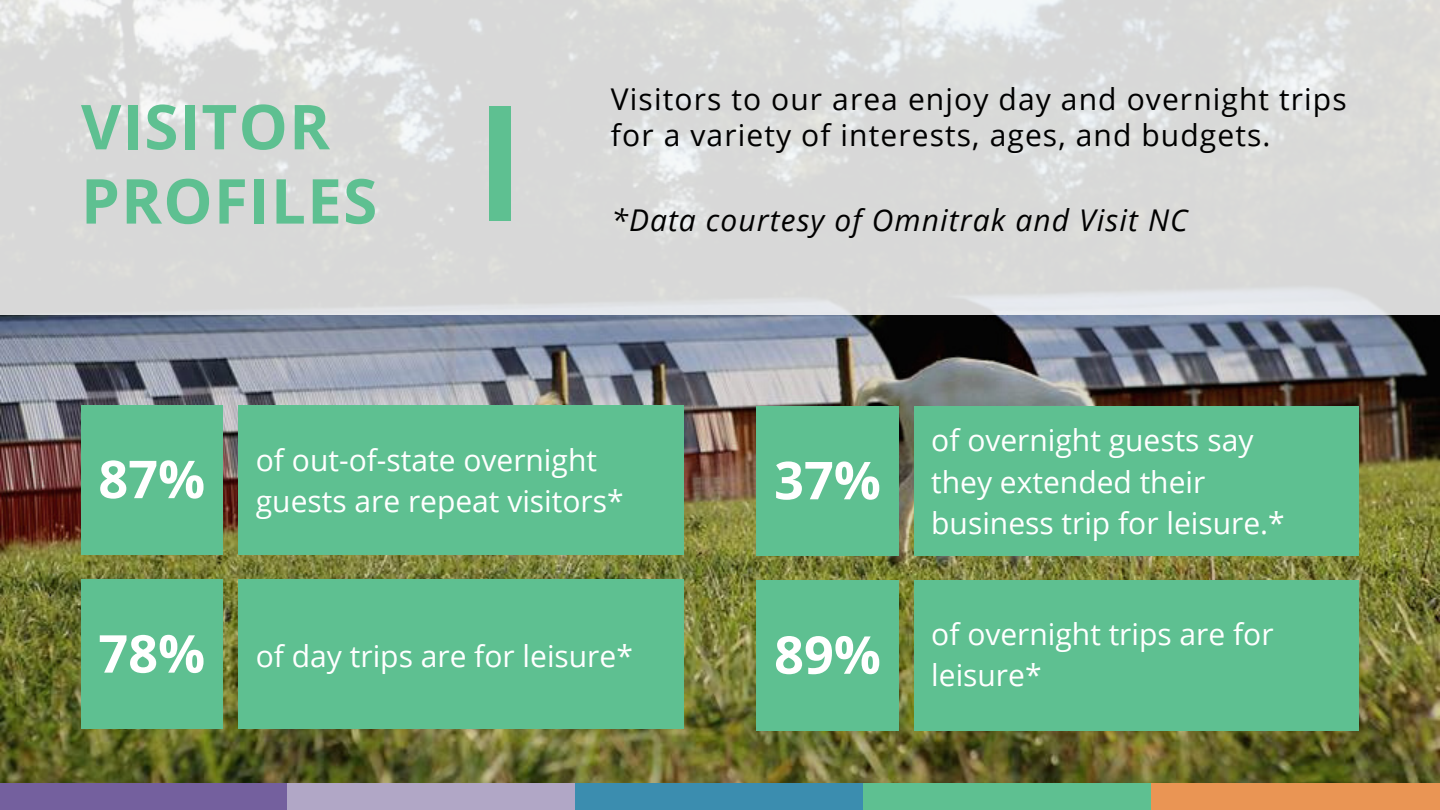
<style>
.page{position:relative;width:1440px;height:810px;background:#fff}
.page>*{position:absolute;margin:0;border:0;box-sizing:border-box;transform-origin:0 0}
.t1{font:700 62px/74.2px "Open Sans";letter-spacing:.02em;color:#5ec091}
.t2{font:700 52.2px "Open Sans";color:#fff}
.t3{font:30px/41.2px "Open Sans";color:#fff}
.t4{font:30px/36px "Open Sans";letter-spacing:.035em;color:#000}
.t5{font:italic 30px "Open Sans";letter-spacing:.035em;color:#000}
.s1{font-weight:700;font-size:52.2px}
</style>
<div class="page">
<img style="left:0;top:314px;width:1440px;height:469px">
<svg style="left:0;top:0;width:1440px;height:314px;background:#dbdbdb"></svg>
<div style="left:489px;top:106px;width:22px;height:115px;background:#5ec091"></div>
<div style="left:0;top:783px;width:289px;height:27px;background:#74609e"></div>
<div style="left:288px;top:783px;width:289px;height:27px;background:#b1a7c6"></div>
<div style="left:575px;top:783px;width:290px;height:27px;background:#3b8daf"></div>
<div style="left:863px;top:783px;width:289px;height:27px;background:#5ec091"></div>
<div style="left:1151px;top:783px;width:289px;height:27px;background:#ea9554"></div>
<div style="left:81px;top:579px;width:142px;height:150px;background:#5ec091"></div>
<div style="left:238px;top:579px;width:445px;height:150px;background:#5ec091"></div>
<div style="left:757px;top:581px;width:141px;height:149px;background:#5ec091"></div>
<div style="left:914px;top:581px;width:445px;height:149px;background:#5ec091"></div>
<div style="left:81px;top:405px;width:142px;height:150px;background:#5ec091"></div>
<div style="left:238px;top:405px;width:445px;height:150px;background:#5ec091"></div>
<div style="left:757px;top:406px;width:141px;height:150px;background:#5ec091"></div>
<div style="left:914px;top:406px;width:445px;height:150px;background:#5ec091"></div>
<h1 class="t1" style="left:81px;top:88px;width:298px">VISITOR<br>PROFILES</h1>
<p class="t4" style="left:611px;top:81px;width:737px">Visitors to our area enjoy day and overnight trips for a variety of interests, ages, and budgets.</p>
<p class="t5" style="left:611px;top:199px;width:578px">*Data courtesy of Omnitrak and Visit NC</p>
<p class="t3" style="left:98px;top:439px;width:527px;text-indent:158px">of out-of-state overnight<br><sup>87%</sup> guests are repeat visitors*</p>
<p class="t3" style="left:98px;top:635px;width:536px"><span class="s1">78%</span> of day trips are for leisure*</p>
<h2 class="t2" style="left:774px;top:444px;width:108px">37%</h2>
<p class="t3" style="left:931px;top:419px;width:355px">of overnight guests say they extended their business trip for leisure.*</p>
<p class="t3" style="left:774px;top:613px;width:501px;text-indent:157px">of overnight trips are for<br><sup>89%</sup> leisure*</p>
</div>
